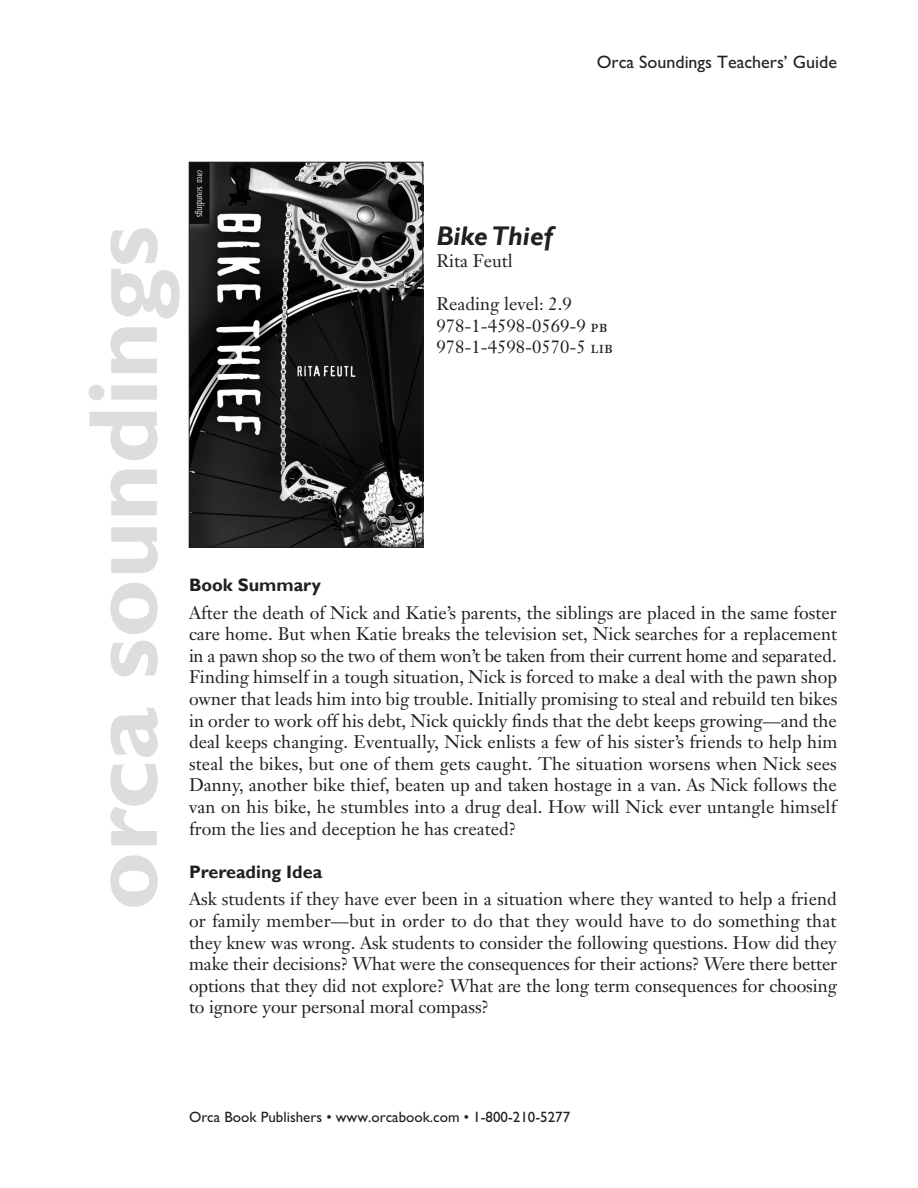
<style>
.page{position:relative;width:918px;height:1188px;background:#fff}
.page>*{position:absolute;margin:0;border:0;box-sizing:border-box;transform-origin:0 0}
.t1{font:700 99px "Gill Sans";color:#dcdddf}
.t2{font:italic 700 27px "Gill Sans";color:#231f20}
.t3{font:18px/21.6px "Janson Text";color:#231f20;text-align:justify}
.t4{font:18px "M Gill Sans";color:#231f20}
.Header_spacing{font:700 18px "Gill Sans";color:#231f20}
.t5{font:15px "M Gill Sans";color:#231f20}
.s1{font-family:"Janson Text Roman SC"}
</style>
<div class="page">
<img style="left:191px;top:164px;width:230px;height:382px">
<div style="left:189px;top:162px;width:234px;height:386px;border:1px solid #231f20"></div>
<p class="t4" style="left:597px;top:52px;width:242px">Orca Soundings Teachers’ Guide</p>
<h1 class="t1" style="left:64px;top:910px;width:687px;rotate:-90deg">orca soundings</h1>
<p class="t2" style="left:436px;top:221px;width:118px">Bike Thief</p>
<p class="t3" style="left:436px;top:250px;width:78px">Rita Feutl</p>
<p class="t3" style="left:436px;top:293px;width:137px">Reading level: 2.9</p>
<p class="t3" style="left:436px;top:315px;width:173px">978-1-4598-0569-9 <span class="s1">pb</span></p>
<p class="t3" style="left:436px;top:336px;width:178px">978-1-4598-0570-5 <span class="s1">lib</span></p>
<p class="Header_spacing" style="left:189px;top:574px;width:134px">Book Summary</p>
<p class="t3" style="left:189px;top:601px;width:650px">After the death of Nick and Katie’s parents, the siblings are placed in the same foster care home. But when Katie breaks the television set, Nick searches for a replacement in a pawn shop so the two of them won’t be taken from their current home and separated.<br>Finding himself in a tough situation, Nick is forced to make a deal with the pawn shop owner that leads him into big trouble. Initially promising to steal and rebuild ten bikes in order to work off his debt, Nick quickly finds that the debt keeps growing—and the deal keeps changing. Eventually, Nick enlists a few of his sister’s friends to help him steal the bikes, but one of them gets caught. The situation worsens when Nick sees Danny, another bike thief, beaten up and taken hostage in a van. As Nick follows the van on his bike, he stumbles into a drug deal. How will Nick ever untangle himself from the lies and deception he has created?</p>
<p class="Header_spacing" style="left:189px;top:861px;width:135px">Prereading Idea</p>
<p class="t3" style="left:189px;top:888px;width:650px">Ask students if they have ever been in a situation where they wanted to help a friend or family member—but in order to do that they would have to do something that they knew was wrong. Ask students to consider the following questions. How did they make their decisions? What were the consequences for their actions? Were there better options that they did not explore? What are the long term consequences for choosing to ignore your personal moral compass?</p>
<p class="t5" style="left:189px;top:1108px;width:383px">Orca Book Publishers • www.orcabook.com • 1-800-210-5277</p>
</div>
